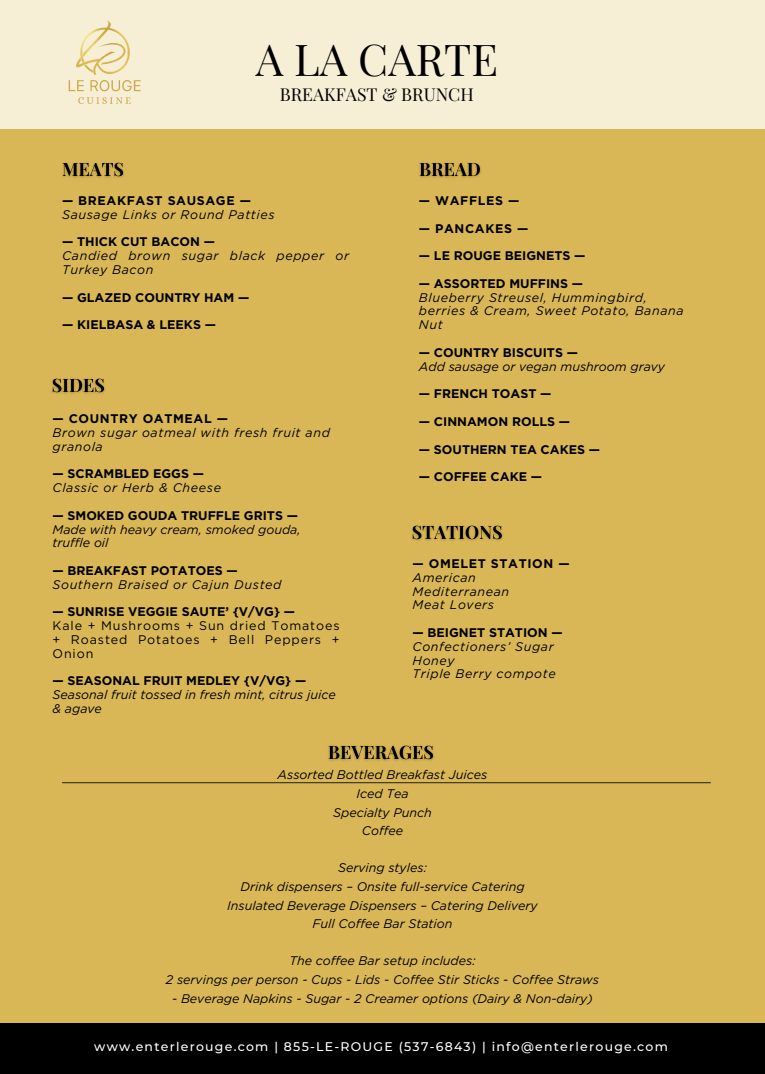
<style>
.page{position:relative;width:765px;height:1074px;background:#fff}
.page>*{position:absolute;margin:0;border:0;box-sizing:border-box;transform-origin:0 0}
.t1{font:43.72px "Playfair Display";color:#000}
.t2{font:17.72px "Playfair Display";color:#000}
.t3{font:italic 12.48px/13.8px "Gotham";color:#000}
.t4{font:italic 12.48px/13.8px "Gotham";letter-spacing:.05em;color:#000}
.t5{font:700 12.48px "Gotham";color:#000}
.t6{font:700 12.48px "Gotham";letter-spacing:.05em;color:#000}
.t7{font:12.48px/13.8px "Gotham";letter-spacing:.07em;color:#000;text-align:justify}
.t8{font:500 12.48px "Montserrat";letter-spacing:.1em;color:#fff}
</style>
<div class="page">
<div style="left:0;top:0;width:765px;height:1073px;background:#dab756"></div>
<div style="left:0;top:0;width:765px;height:129px;background:#f7eed6"></div>
<img style="left:68px;top:20px;width:73px;height:84px">
<div style="left:0;top:1023px;width:765px;height:50px;background:#000"></div>
<hr style="left:62px;top:782px;width:649px;height:1px;background:#000">
<img style="left:52px;top:378px;width:53px;height:16px">
<img style="left:62px;top:162px;width:62px;height:16px">
<img style="left:328px;top:745px;width:106px;height:16px">
<img style="left:419px;top:162px;width:62px;height:16px">
<img style="left:412px;top:525px;width:91px;height:16px">
<p class="t1" style="left:256px;top:28px;width:244px">A LA CARTE</p>
<p class="t2" style="left:280px;top:82px;width:196px">BREAKFAST &amp; BRUNCH</p>
<h2 class="t6" style="left:62px;top:193px;width:190px">— BREAKFAST SAUSAGE —</h2>
<p class="t4" style="left:62px;top:207px;width:214px">Sausage Links or Round Patties</p>
<p class="t5" style="left:62px;top:234px;width:154px">— THICK CUT BACON —</p>
<p class="t4" style="left:62px;top:249px;width:288px">Candied brown sugar black pepper or<br>Turkey Bacon</p>
<p class="t5" style="left:62px;top:290px;width:189px">— GLAZED COUNTRY HAM —</p>
<h3 class="t5" style="left:62px;top:317px;width:155px">— KIELBASA &amp; LEEKS —</h3>
<h3 class="t6" style="left:53px;top:411px;width:177px">— COUNTRY OATMEAL —</h3>
<p class="t4" style="left:53px;top:425px;width:279px">Brown sugar oatmeal with fresh fruit and granola</p>
<p class="t5" style="left:53px;top:466px;width:153px">— SCRAMBLED EGGS —</p>
<p class="t4" style="left:53px;top:480px;width:170px">Classic or Herb &amp; Cheese</p>
<p class="t5" style="left:53px;top:507px;width:247px">— SMOKED GOUDA TRUFFLE GRITS —</p>
<p class="t3" style="left:53px;top:522px;width:249px">Made with heavy cream, smoked gouda, truffle oil</p>
<p class="t5" style="left:53px;top:563px;width:187px">— BREAKFAST POTATOES —</p>
<p class="t4" style="left:53px;top:577px;width:230px">Southern Braised or Cajun Dusted</p>
<p class="t5" style="left:53px;top:604px;width:244px">— SUNRISE VEGGIE SAUTE’ {V/VG} —</p>
<p class="t7" style="left:53px;top:618px;width:289px">Kale + Mushrooms + Sun dried Tomatoes + Roasted Potatoes + Bell Peppers + Onion</p>
<p class="t5" style="left:53px;top:673px;width:255px">— SEASONAL FRUIT MEDLEY {V/VG} —</p>
<p class="t3" style="left:53px;top:687px;width:285px">Seasonal fruit tossed in fresh mint, citrus juice &amp; agave</p>
<p class="t6" style="left:419px;top:193px;width:102px">— WAFFLES —</p>
<p class="t6" style="left:419px;top:221px;width:111px">— PANCAKES —</p>
<p class="t5" style="left:419px;top:248px;width:168px">— LE ROUGE BEIGNETS —</p>
<p class="t5" style="left:419px;top:276px;width:166px">— ASSORTED MUFFINS —</p>
<p class="t4" style="left:419px;top:290px;width:266px">Blueberry Streusel, Hummingbird, berries &amp; Cream, Sweet Potato, Banana<br>Nut</p>
<p class="t5" style="left:419px;top:345px;width:161px">— COUNTRY BISCUITS —</p>
<p class="t3" style="left:419px;top:359px;width:248px">Add sausage or vegan mushroom gravy</p>
<p class="t5" style="left:419px;top:386px;width:134px">— FRENCH TOAST —</p>
<p class="t5" style="left:419px;top:414px;width:153px">— CINNAMON ROLLS —</p>
<p class="t5" style="left:419px;top:441px;width:183px">— SOUTHERN TEA CAKES —</p>
<p class="t5" style="left:419px;top:469px;width:125px">— COFFEE CAKE —</p>
<p class="t6" style="left:413px;top:556px;width:159px">— OMELET STATION —</p>
<p class="t4" style="left:413px;top:570px;width:65px">American</p>
<p class="t4" style="left:413px;top:584px;width:98px">Mediterranean</p>
<p class="t4" style="left:413px;top:598px;width:83px">Meat Lovers</p>
<p class="t5" style="left:413px;top:625px;width:152px">— BEIGNET STATION —</p>
<p class="t4" style="left:413px;top:639px;width:143px">Confectioners’ Sugar</p>
<p class="t3" style="left:413px;top:653px;width:44px">Honey</p>
<p class="t4" style="left:413px;top:667px;width:145px">Triple Berry compote</p>
<h3 class="t3" style="left:278px;top:768px;width:211px">Assorted Bottled Breakfast Juices</h3>
<h3 class="t3" style="left:356px;top:786px;width:54px">Iced Tea</h3>
<p class="t3" style="left:333px;top:805px;width:100px">Specialty Punch</p>
<p class="t3" style="left:362px;top:823px;width:43px">Coffee</p>
<p class="t3" style="left:338px;top:861px;width:90px">Serving styles:</p>
<p class="t3" style="left:240px;top:879px;width:286px">Drink dispensers – Onsite full-service Catering</p>
<h3 class="t3" style="left:227px;top:898px;width:312px">Insulated Beverage Dispensers – Catering Delivery</h3>
<h3 class="t3" style="left:312px;top:916px;width:142px">Full Coffee Bar Station</h3>
<h3 class="t3" style="left:289px;top:954px;width:188px">The coffee Bar setup includes:</h3>
<p class="t3" style="left:166px;top:972px;width:435px">2 servings per person - Cups - Lids - Coffee Stir Sticks - Coffee Straws</p>
<p class="t3" style="left:172px;top:991px;width:422px">- Beverage Napkins - Sugar - 2 Creamer options (Dairy &amp; Non-dairy)</p>
<p class="t8" style="left:94px;top:1038px;width:575px">www.enterlerouge.com | 855-LE-ROUGE (537-6843) | info@enterlerouge.com</p>
</div>
